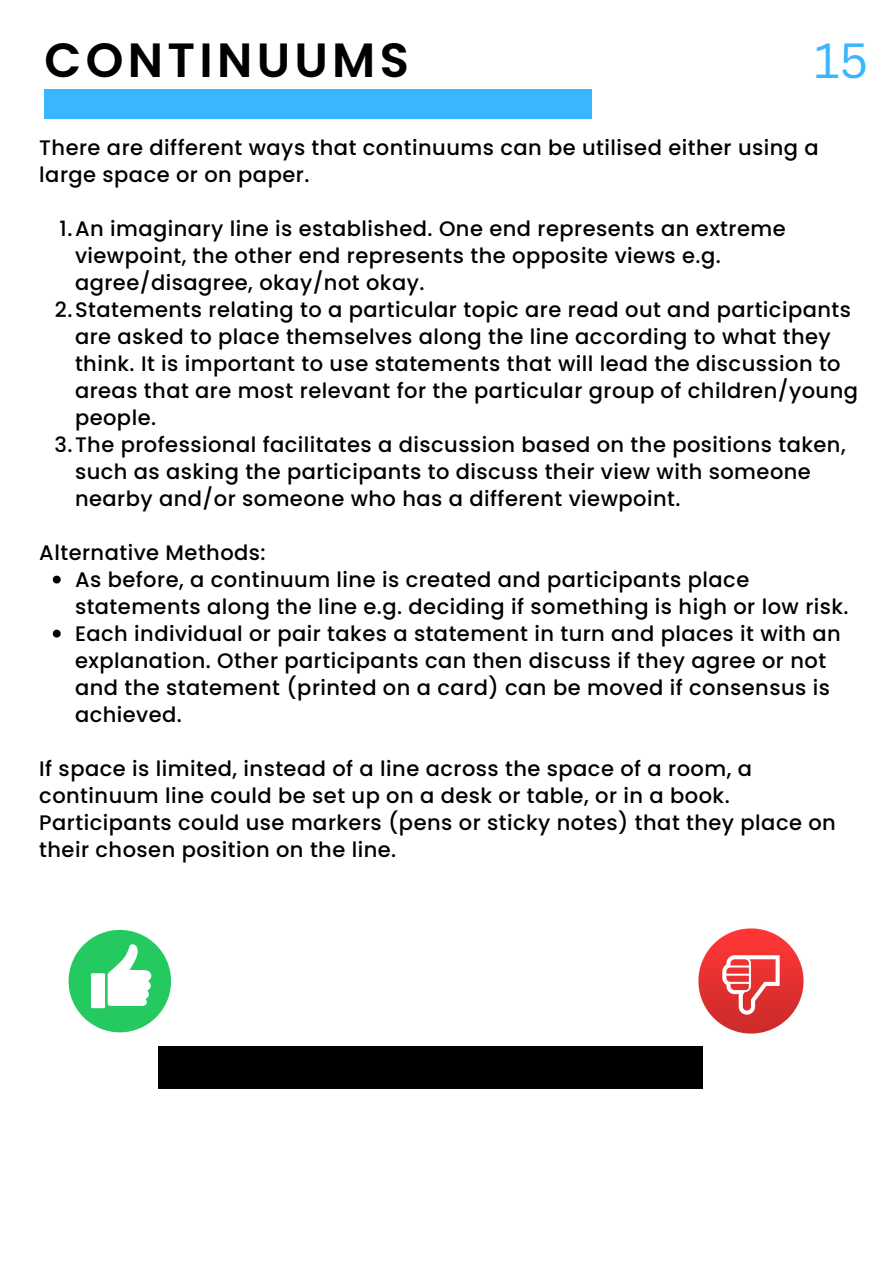
<style>
.page{position:relative;width:894px;height:1264px;background:#fff}
.page>*{position:absolute;margin:0;border:0;box-sizing:border-box;transform-origin:0 0}
.t1{font:600 48px "Poppins";letter-spacing:.09em;color:#000}
.t2{font:48px "Canva Sans";color:#38b6ff}
.t3{font:500 21px/27px "Poppins";letter-spacing:.02em;color:#000}
</style>
<div class="page">
<div style="left:44px;top:89px;width:548px;height:30px;background:#38b6ff"></div>
<svg style="left:53px;top:575px;width:8px;height:8px"></svg>
<svg style="left:53px;top:629px;width:8px;height:8px"></svg>
<div style="left:157px;top:1045px;width:545px;height:43px;background:#000"></div>
<div style="left:69px;top:929px;width:102px;height:103px;background:#24c960;border-radius:50%"></div>
<svg style="left:91px;top:944px;width:60px;height:64px"></svg>
<img style="left:698px;top:928px;width:106px;height:106px">
<p class="t1" style="left:44px;top:26px;width:366px">CONTINUUMS</p>
<h2 class="t2" style="left:814px;top:27px;width:55px">15</h2>
<h1 class="t3" style="left:39px;top:134px;width:780px">There are different ways that continuums can be utilised either using a large space or on paper.</h1>
<p class="t3" style="left:75px;top:215px;width:712px;text-indent:-15px">1.An imaginary line is established. One end represents an extreme viewpoint, the other end represents the opposite views e.g. agree/disagree, okay/not okay.</p>
<p class="t3" style="left:75px;top:296px;width:784px;text-indent:-20px">2.Statements relating to a particular topic are read out and participants are asked to place themselves along the line according to what they think. It is important to use statements that will lead the discussion to areas that are most relevant for the particular group of children/young people.</p>
<h2 class="t3" style="left:75px;top:431px;width:772px;text-indent:-21px">3.The professional facilitates a discussion based on the positions taken, such as asking the participants to discuss their view with someone nearby and/or someone who has a different viewpoint.</h2>
<p class="t3" style="left:39px;top:539px;width:228px">Alternative Methods:</p>
<p class="t3" style="left:75px;top:566px;width:775px">As before, a continuum line is created and participants place statements along the line e.g. deciding if something is high or low risk.</p>
<p class="t3" style="left:75px;top:620px;width:767px">Each individual or pair takes a statement in turn and places it with an explanation. Other participants can then discuss if they agree or not and the statement (printed on a card) can be moved if consensus is achieved.</p>
<h2 class="t3" style="left:39px;top:755px;width:797px">If space is limited, instead of a line across the space of a room, a continuum line could be set up on a desk or table, or in a book.<br>Participants could use markers (pens or sticky notes) that they place on their chosen position on the line.</h2>
</div>
